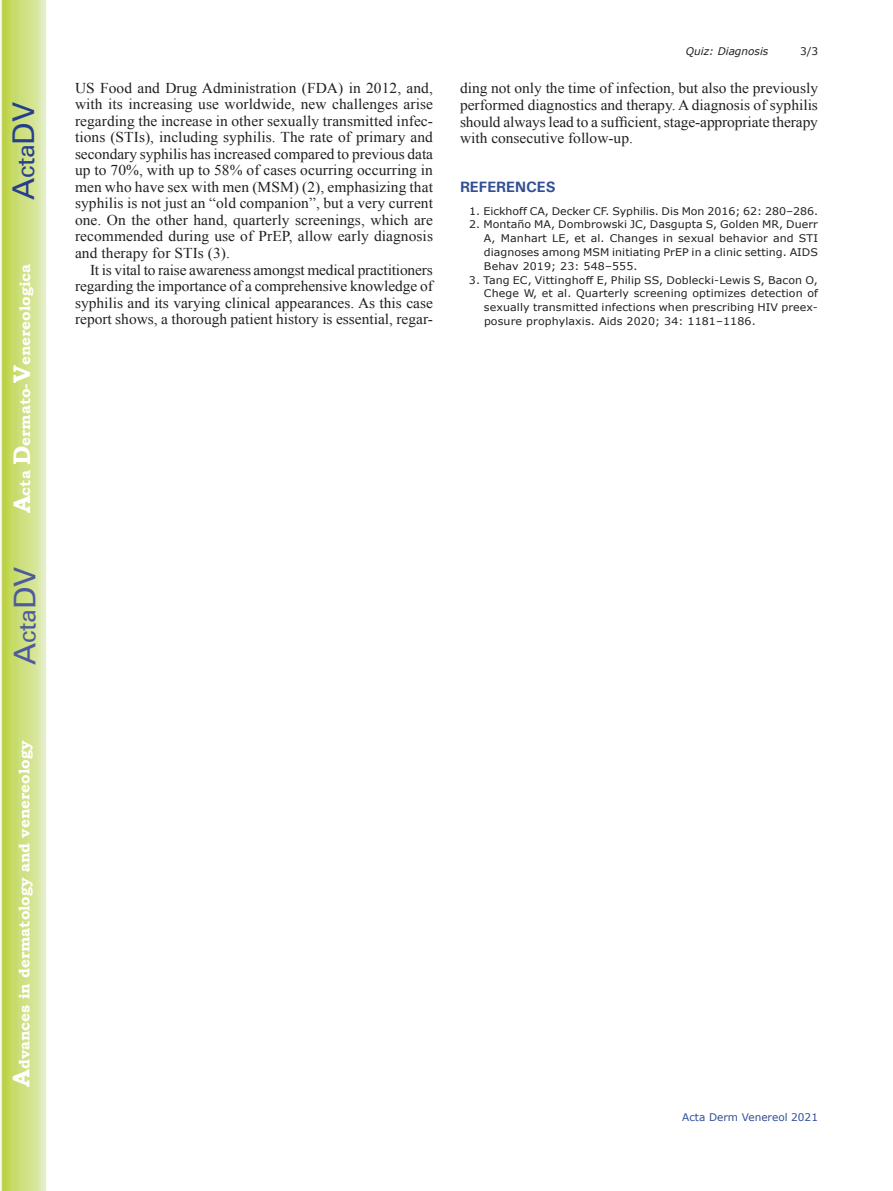
<style>
.page{position:relative;width:893px;height:1191px;background:#fff}
.page>*{position:absolute;margin:0;border:0;box-sizing:border-box;transform-origin:0 0}
.t1{font:30px "Univers";color:#4d5a9e}
.t2{font:30px "Univers";color:#253f8e}
.t3{font:15px/16.5px "Times New Roman";color:#231f20;text-align:justify}
.t4{font:700 15px "Bookman Old Style";color:#fff}
.t5{font:700 15px "Univers";color:#324f95}
.t6{font:10.5px/13.8px "Verdana";color:#231f20;text-align:justify;scale:1.05 1}
.t7{font:10.5px "Verdana";color:#324f95}
.t8{font:italic 10.5px "Verdana";color:#231f20}
.t9{font:10.5px "Verdana";color:#231f20}
.s1{font-size:24px}
</style>
<div class="page">
<svg style="left:1px;top:0;width:45px;height:1191px;background:#cfe084"></svg>
<h1 class="t2" style="left:6px;top:200px;width:100px;rotate:-90deg">A<span class="s1">cta</span>DV</h1>
<p class="t4" style="left:16px;top:513px;width:251px;rotate:-90deg"><span class="s1">A</span>cta <span class="s1">D</span>ermato-<span class="s1">V</span>enereologica</p>
<h1 class="t1" style="left:7px;top:665px;width:100px;rotate:-90deg">A<span class="s1">cta</span>DV</h1>
<p class="t4" style="left:15px;top:1087px;width:347px;rotate:-90deg"><span class="s1">A</span>dvances in dermatology and venereology</p>
<p class="t3" style="left:75px;top:79px;width:360px">US Food and Drug Administration (FDA) in 2012, and, with its increasing use worldwide, new challenges arise regarding the increase in other sexually transmitted infec&shy;tions (STIs), including syphilis. The rate of primary and secondary syphilis has increased compared to previous data up to 70%, with up to 58% of cases ocurring occurring in men who have sex with men (MSM) (2), emphasizing that syphilis is not just an “old companion”, but a very current one. On the other hand, quarterly screenings, which are recommended during use of PrEP, allow early diagnosis and therapy for STIs (3).</p>
<p class="t3" style="left:75px;top:261px;width:360px;text-indent:15px">It is vital to raise awareness amongst medical practitioners regarding the importance of a comprehensive knowledge of syphilis and its varying clinical appearances. As this case report shows, a thorough patient history is essential, regar-</p>
<p class="t8" style="left:686px;top:44px;width:84px">Quiz: Diagnosis</p>
<p class="t9" style="left:800px;top:44px;width:20px">3/3</p>
<p class="t3" style="left:460px;top:79px;width:360px">ding not only the time of infection, but also the previously performed diagnostics and therapy. A diagnosis of syphilis should always lead to a sufficient, stage-appropriate therapy with consecutive follow-up.</p>
<p class="t5" style="left:460px;top:177px;width:97px">REFERENCES</p>
<p class="t6" style="left:469px;top:204px;width:334px">1. Eickhoff CA, Decker CF. Syphilis. Dis Mon 2016; 62: 280–286.</p>
<p class="t6" style="left:484px;top:218px;width:320px;text-indent:-15px">2. Montaño MA, Dombrowski JC, Dasgupta S, Golden MR, Duerr A, Manhart LE, et al. Changes in sexual behavior and STI diagnoses among MSM initiating PrEP in a clinic setting. AIDS Behav 2019; 23: 548–555.</p>
<p class="t6" style="left:484px;top:273px;width:320px;text-indent:-15px">3. Tang EC, Vittinghoff E, Philip SS, Doblecki-Lewis S, Bacon O, Chege W, et al. Quarterly screening optimizes detection of sexually transmitted infections when prescribing HIV preex&shy;posure prophylaxis. Aids 2020; 34: 1181–1186.</p>
<p class="t7" style="left:682px;top:1110px;width:137px">Acta Derm Venereol 2021</p>
</div>
